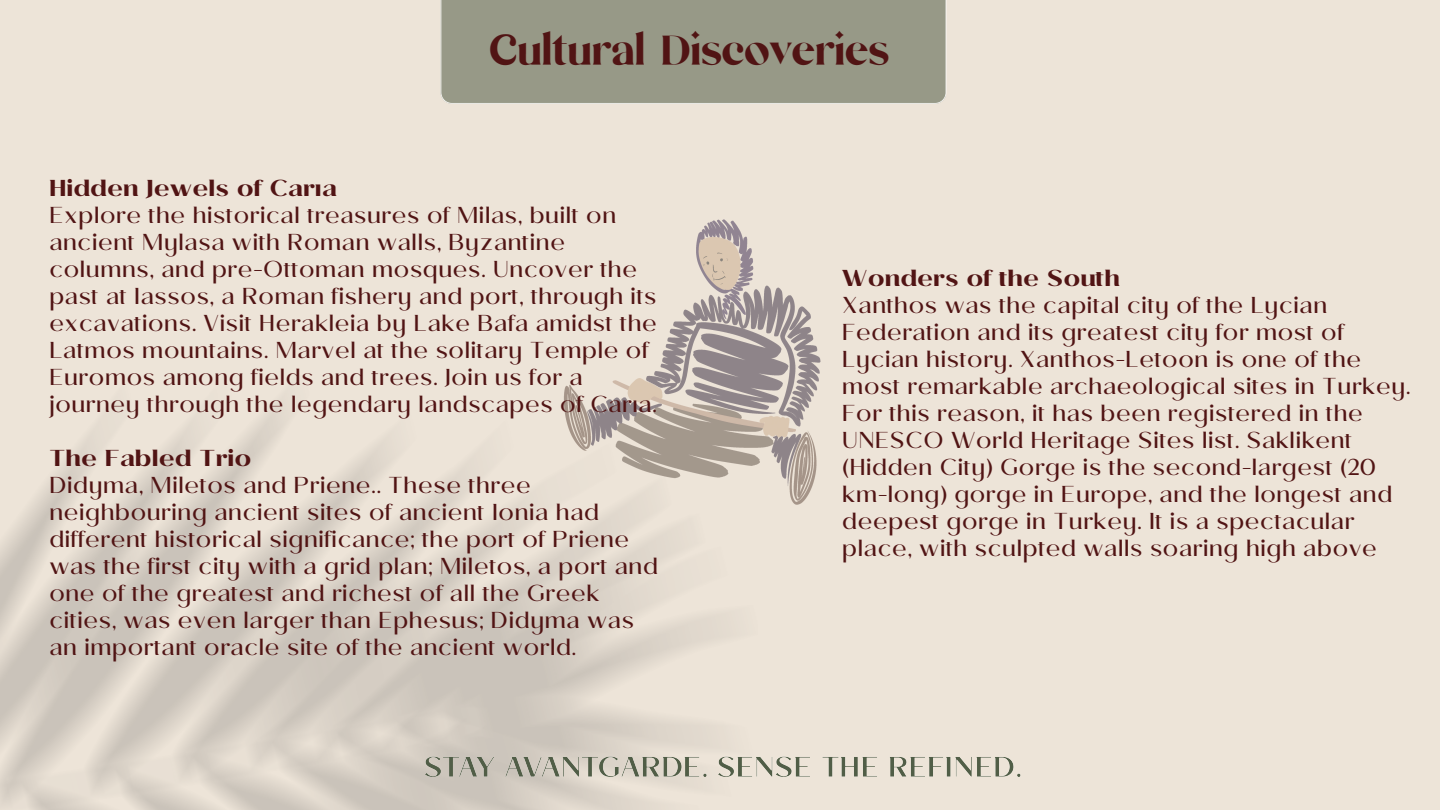
<style>
.page{position:relative;width:1440px;height:810px;background:#ede4d8}
.page>*{position:absolute;margin:0;border:0;box-sizing:border-box;transform-origin:0 0}
.t1{font:300 50px "Mikela";color:#511414}
.t2{font:23px/27px "Miamo";color:#511414}
.t3{font:700 23px "Miamo";color:#511414}
</style>
<div class="page">
<img style="left:419px;top:478px;width:602px;height:332px">
<div style="left:441px;top:0;width:505px;height:76px;background:#979987"></div>
<img style="left:440px;top:76px;width:581px;height:608px">
<p class="t1" style="left:490px;top:22px;width:401px">Cultural Discoveries</p>
<p class="t3" style="left:49px;top:175px;width:290px">Hidden Jewels of Carıa</p>
<p class="t2" style="left:49px;top:202px;width:610px">Explore the historical treasures of Milas, built on ancient Mylasa with Roman walls, Byzantine columns, and pre-Ottoman mosques. Uncover the past at Iassos, a Roman fishery and port, through its excavations. Visit Herakleia by Lake Bafa amidst the Latmos mountains. Marvel at the solitary Temple of Euromos among fields and trees. Join us for a journey through the legendary landscapes of Carıa.</p>
<p class="t3" style="left:49px;top:445px;width:204px">The Fabled Trio</p>
<p class="t2" style="left:49px;top:472px;width:611px">Didyma, Miletos and Priene.. These three neighbouring ancient sites of ancient Ionia had different historical significance; the port of Priene was the first city with a grid plan; Miletos, a port and one of the greatest and richest of all the Greek cities, was even larger than Ephesus; Didyma was an important oracle site of the ancient world.</p>
<p class="t3" style="left:842px;top:265px;width:279px">Wonders of the South</p>
<p class="t2" style="left:842px;top:292px;width:570px">Xanthos was the capital city of the Lycian Federation and its greatest city for most of Lycian history. Xanthos-Letoon is one of the most remarkable archaeological sites in Turkey.<br>For this reason, it has been registered in the UNESCO World Heritage Sites list. Saklikent (Hidden City) Gorge is the second-largest (20 km-long) gorge in Europe, and the longest and deepest gorge in Turkey. It is a spectacular place, with sculpted walls soaring high above</p>
</div>
